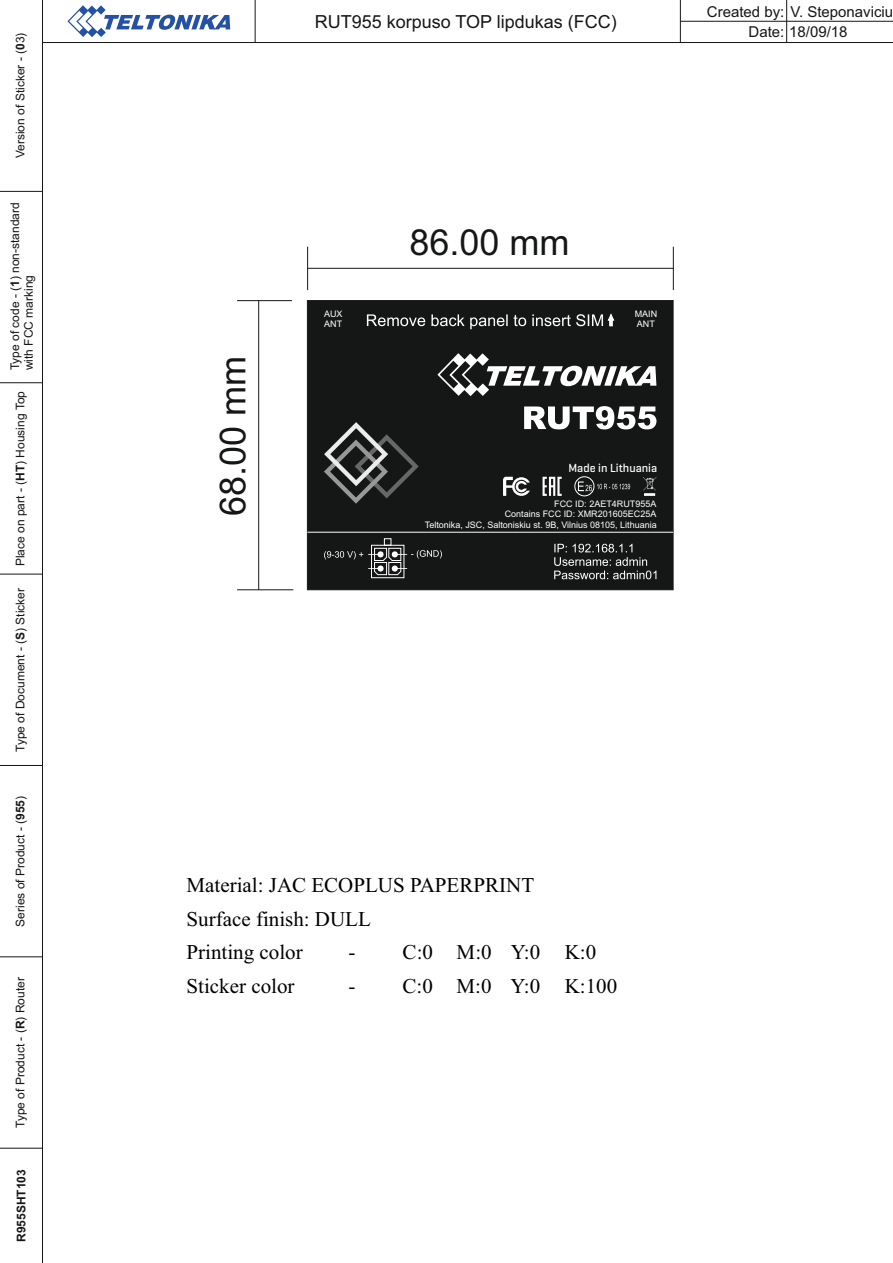
<style>
.page{position:relative;width:893px;height:1263px;background:#fff}
.page>*{position:absolute;margin:0;border:0;box-sizing:border-box;transform-origin:0 0}
.t1{font:36px "Arial";color:#151616}
.t2{font:21px/33.8px "Times New Roman";color:#000}
.t3{font:18px "Arial";color:#151616}
.t4{font:15px/20.4px "Arial";color:#151616;text-align:center}
.t5{font:12px/13.4px "Arial";color:#151616}
.t6{font:500 12px "Geogrotesque";color:#fff}
.t7{font:700 12px "Arial";color:#151616}
.t8{font:9px/10.1px "Arial";color:#fff}
.s1{font-weight:700}
</style>
<div class="page">
<div style="left:307px;top:300px;width:366px;height:290px;background:#151616"></div>
<svg style="left:437px;top:353px;width:219px;height:43px"></svg>
<svg style="left:367px;top:314px;width:247px;height:15px;background:#4b4b4b"></svg>
<hr style="left:237px;top:589px;width:56px;height:1px;background:#151616">
<hr style="left:237px;top:300px;width:55px;height:1px;background:#151616">
<hr style="left:258px;top:301px;width:1px;height:289px;background:#151616">
<hr style="left:673px;top:247px;width:1px;height:43px;background:#151616">
<hr style="left:307px;top:247px;width:1px;height:43px;background:#151616">
<hr style="left:308px;top:268px;width:365px;height:1px;background:#151616">
<hr style="left:307px;top:532px;width:366px;height:1px;background:#fff">
<svg style="left:324px;top:422px;width:95px;height:82px;background:#3a3b3b"></svg>
<svg style="left:554px;top:544px;width:102px;height:35px;background:#3f4040"></svg>
<div style="left:384px;top:538px;width:7px;height:8px;border:1px solid #fff"></div>
<div style="left:371px;top:545px;width:33px;height:33px;border:1px solid #fff"></div>
<svg style="left:324px;top:547px;width:118px;height:28px;background:#383939"></svg>
<hr style="left:42px;top:0;width:1px;height:1263px;background:#151616">
<hr style="left:0;top:1148px;width:43px;height:1px;background:#151616">
<hr style="left:0;top:956px;width:43px;height:1px;background:#151616">
<hr style="left:0;top:765px;width:43px;height:1px;background:#151616">
<hr style="left:0;top:574px;width:43px;height:1px;background:#151616">
<hr style="left:0;top:382px;width:43px;height:1px;background:#151616">
<hr style="left:0;top:191px;width:43px;height:1px;background:#151616">
<hr style="left:43px;top:42px;width:850px;height:1px;background:#151616">
<svg style="left:67px;top:5px;width:163px;height:32px"></svg>
<hr style="left:255px;top:0;width:1px;height:43px;background:#151616">
<hr style="left:680px;top:0;width:1px;height:43px;background:#151616">
<hr style="left:680px;top:21px;width:213px;height:1px;background:#151616">
<hr style="left:786px;top:0;width:1px;height:43px;background:#151616">
<svg style="left:503px;top:477px;width:27px;height:19px"></svg>
<svg style="left:524px;top:406px;width:132px;height:23px"></svg>
<svg style="left:543px;top:477px;width:19px;height:19px"></svg>
<svg style="left:643px;top:477px;width:13px;height:19px"></svg>
<svg style="left:574px;top:476px;width:20px;height:20px"></svg>
<svg style="left:578px;top:481px;width:52px;height:10px"></svg>
<p class="t5" style="left:15px;top:158px;width:127px;rotate:-90deg">Version of Sticker - (<span class="s1">0</span>3)</p>
<p class="t5" style="left:9px;top:370px;width:170px;rotate:-90deg">Type of code - (<span class="s1">1</span>) non-standard with FCC marking</p>
<p class="t5" style="left:15px;top:566px;width:177px;rotate:-90deg">Place on part - (<span class="s1">HT</span>) Housing Top</p>
<p class="t5" style="left:15px;top:752px;width:166px;rotate:-90deg">Type of Document - (<span class="s1">S</span>) Sticker</p>
<p class="t5" style="left:15px;top:926px;width:132px;rotate:-90deg">Series of Product - (<span class="s1">955</span>)</p>
<p class="t5" style="left:15px;top:1128px;width:152px;rotate:-90deg">Type of Product - (<span class="s1">R</span>) Router</p>
<p class="t7" style="left:17px;top:1242px;width:74px;rotate:-90deg">R955SHT103</p>
<h3 class="t3" style="left:315px;top:14px;width:304px">RUT955 korpuso TOP lipdukas (FCC)</h3>
<p class="t4" style="left:707px;top:3px;width:188px">Created by: V. Steponaviciu<br>Date: 18/09/18</p>
<h1 class="t1" style="left:409px;top:229px;width:162px">86.00 mm</h1>
<h1 class="t1" style="left:219px;top:516px;width:162px;rotate:-90deg">68.00 mm</h1>
<p class="t8" style="left:324px;top:309px;width:20px">AUX<br>ANT</p>
<p class="t8" style="left:635px;top:309px;width:24px">MAIN<br>ANT</p>
<p class="t6" style="left:568px;top:463px;width:90px">Made in Lithuania</p>
<p class="t8" style="left:505px;top:500px;width:153px;text-align:right">FCC ID: 2AET4RUT955A<br>Contains FCC ID: XMR201605EC25A</p>
<p class="t8" style="left:425px;top:520px;width:233px">Teltonika, JSC, Saltoniskiu st. 9B, Vilnius 08105, Lithuania</p>
<h2 class="t2" style="left:187px;top:870px;width:349px">Material: JAC ECOPLUS PAPERPRINT<br>Surface finish: DULL<br>Printing color</h2>
<h2 class="t2" style="left:349px;top:937px;width:249px">- C:0 M:0 Y:0 K:0</h2>
<h2 class="t2" style="left:187px;top:971px;width:109px">Sticker color</h2>
<h2 class="t2" style="left:349px;top:971px;width:270px">- C:0 M:0 Y:0 K:100</h2>
</div>
